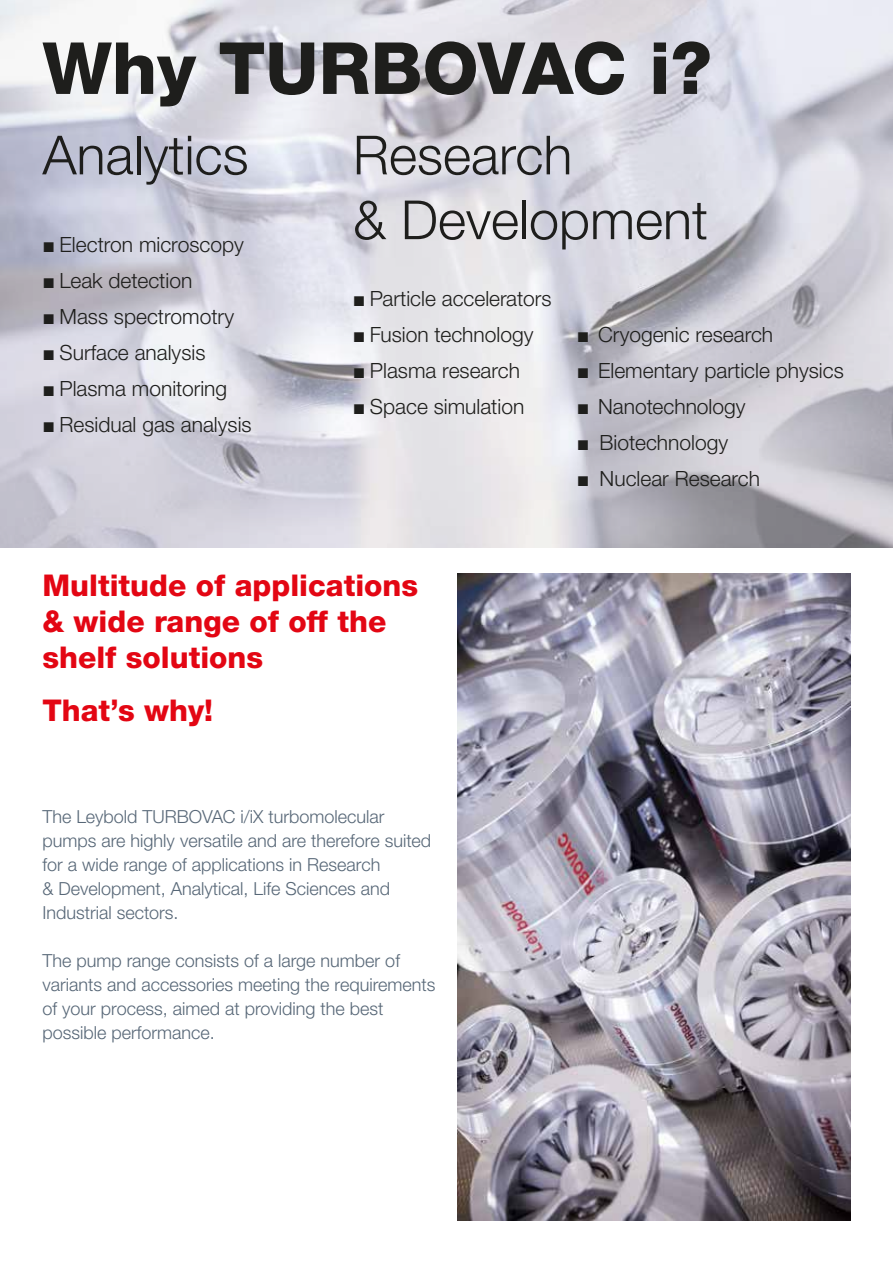
<style>
.page{position:relative;width:893px;height:1263px;background:#fff}
.page>*{position:absolute;margin:0;border:0;box-sizing:border-box;transform-origin:0 0}
.t1{font:800 72px "Helvetica Neue LTW1 G";color:#1e1e1c}
.t2{font:300 54px/64.8px "Helvetica Neue LTW1 G";color:#1e1e1c}
.t3{font:800 30px/36px "Helvetica Neue LTW1 G";color:#e30613}
.t4{font:300 21px "Helvetica Neue LTW1 G";color:#1e1e1c}
.t5{font:300 18px/24px "Helvetica Neue LTW1 G";color:#576777}
.s1{font-family:"Arial";font-weight:700}
</style>
<div class="page">
<img style="left:0;top:0;width:893px;height:547px">
<img style="left:457px;top:573px;width:393px;height:647px">
<h1 class="t1" style="left:43px;top:26px;width:671px">Why TURBOVAC i?</h1>
<h2 class="t2" style="left:353px;top:123px;width:357px">Research<br>&amp; Development</h2>
<h2 class="t2" style="left:43px;top:123px;width:208px">Analytics</h2>
<p class="t4" style="left:43px;top:232px;width:203px"><span class="s1">■</span> Electron microscopy</p>
<p class="t4" style="left:43px;top:268px;width:151px"><span class="s1">■</span> Leak detection</p>
<p class="t4" style="left:43px;top:304px;width:193px"><span class="s1">■</span> Mass spectromotry</p>
<p class="t4" style="left:43px;top:340px;width:164px"><span class="s1">■</span> Surface analysis</p>
<p class="t4" style="left:43px;top:376px;width:186px"><span class="s1">■</span> Plasma monitoring</p>
<p class="t4" style="left:43px;top:412px;width:211px"><span class="s1">■</span> Residual gas analysis</p>
<p class="t4" style="left:353px;top:286px;width:200px"><span class="s1">■</span> Particle accelerators</p>
<p class="t4" style="left:353px;top:322px;width:182px"><span class="s1">■</span> Fusion technology</p>
<p class="t4" style="left:353px;top:358px;width:169px"><span class="s1">■</span> Plasma research</p>
<p class="t4" style="left:353px;top:394px;width:173px"><span class="s1">■</span> Space simulation</p>
<p class="t4" style="left:577px;top:322px;width:198px"><span class="s1">■</span> Cryogenic research</p>
<p class="t4" style="left:577px;top:358px;width:268px"><span class="s1">■</span> Elementary particle physics</p>
<p class="t4" style="left:577px;top:394px;width:170px"><span class="s1">■</span> Nanotechnology</p>
<p class="t4" style="left:577px;top:430px;width:153px"><span class="s1">■</span> Biotechnology</p>
<p class="t4" style="left:577px;top:466px;width:185px"><span class="s1">■</span> Nuclear Research</p>
<h3 class="t3" style="left:43px;top:567px;width:377px">Multitude of applications &amp; wide range of off the shelf solutions</h3>
<h3 class="t3" style="left:43px;top:692px;width:172px">That’s why!</h3>
<p class="t5" style="left:43px;top:804px;width:390px">The Leybold TURBOVAC i/iX turbomolecular pumps are highly versatile and are therefore suited for a wide range of applications in Research<br>&amp; Development, Analytical, Life Sciences and Industrial sectors.</p>
<p class="t5" style="left:43px;top:948px;width:394px">The pump range consists of a large number of variants and accessories meeting the requirements of your process, aimed at providing the best possible performance.</p>
</div>
